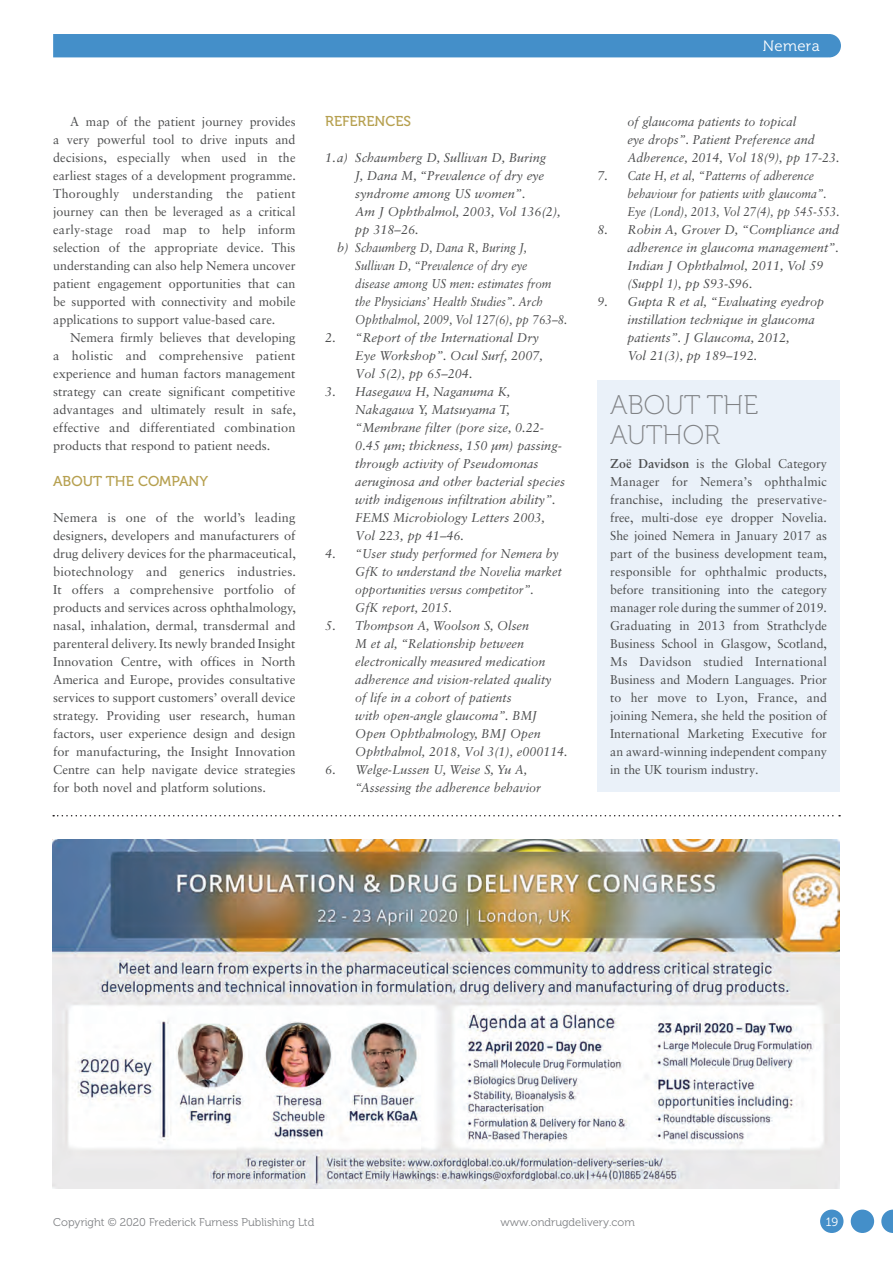
<style>
.page{position:relative;width:893px;height:1263px;background:#fff}
.page>*{position:absolute;margin:0;border:0;box-sizing:border-box;transform-origin:0 0}
.MF_Boxed_text_title{font:27px/30px "Museo 100";color:#808285}
.t1{font:15px "Museo 300";letter-spacing:.025em;color:#fff}
.MF_Xhead{font:14.25px "Museo 500";color:#b6a04f}
.MF_References{font:italic 12.75px/18px "Sabon LT Std";color:#4b4c4d}
.MF_body_no_indent{font:12.75px/18px "Sabon LT Std";color:#4b4c4d;text-align:justify}
.MF_body{font:12.75px/18px "Sabon LT Std";color:#4b4c4d;text-align:justify}
.t2{font:12px "Museo 300";color:#fff}
.t3{font:11.25px "Museo 300";color:#808285}
.s1{font-weight:700}
</style>
<div class="page">
<div style="left:53px;top:34px;width:788px;height:23px;background:#448fc9"></div>
<div style="left:597px;top:381px;width:243px;height:411px;background:#eaf1f9"></div>
<svg style="left:53px;top:815px;width:787px;height:1px"></svg>
<img style="left:52px;top:840px;width:787px;height:348px">
<svg style="left:881px;top:1209px;width:12px;height:24px"></svg>
<div style="left:851px;top:1209px;width:23px;height:24px;background:#448fc9;border-radius:50%"></div>
<div style="left:820px;top:1209px;width:23px;height:24px;background:#448fc9;border-radius:50%"></div>
<p class="MF_body" style="left:53px;top:112px;width:244px;text-indent:17px">A map of the patient journey provides a very powerful tool to drive inputs and decisions, especially when used in the earliest stages of a development programme.<br>Thoroughly understanding the patient journey can then be leveraged as a critical early-stage road map to help inform selection of the appropriate device. This understanding can also help Nemera uncover patient engagement opportunities that can be supported with connectivity and mobile applications to support value-based care.</p>
<p class="MF_body" style="left:53px;top:328px;width:244px;text-indent:17px">Nemera firmly believes that developing a holistic and comprehensive patient experience and human factors management strategy can create significant competitive advantages and ultimately result in safe, effective and differentiated combination products that respond to patient needs.</p>
<p class="MF_Xhead" style="left:53px;top:473px;width:156px">ABOUT THE COMPANY</p>
<p class="MF_body_no_indent" style="left:53px;top:508px;width:244px">Nemera is one of the world’s leading designers, developers and manufacturers of drug delivery devices for the pharmaceutical, biotechnology and generics industries.<br>It offers a comprehensive portfolio of products and services across ophthalmology, nasal, inhalation, dermal, transdermal and parenteral delivery. Its newly branded Insight Innovation Centre, with offices in North America and Europe, provides consultative services to support customers’ overall device strategy. Providing user research, human factors, user experience design and design for manufacturing, the Insight Innovation Centre can help navigate device strategies for both novel and platform solutions.</p>
<p class="MF_Xhead" style="left:325px;top:113px;width:87px">REFERENCES</p>
<p class="MF_References" style="left:355px;top:149px;width:207px;text-indent:-30px">1.a) Schaumberg D, Sullivan D, Buring<br>J, Dana M, “Prevalence of dry eye syndrome among US women”.<br>Am J Ophthalmol, 2003, Vol 136(2), pp 318–26.</p>
<p class="MF_References" style="left:355px;top:239px;width:214px;text-indent:-18px">b) Schaumberg D, Dana R, Buring J, Sullivan D, “Prevalence of dry eye<br>disease among US men: estimates from the Physicians’ Health Studies”. Arch Ophthalmol, 2009, Vol 127(6), pp 763–8.</p>
<p class="MF_References" style="left:355px;top:329px;width:189px;text-indent:-30px">2. “Report of the International Dry<br>Eye Workshop”. Ocul Surf, 2007,<br>Vol 5(2), pp 65–204.</p>
<p class="MF_References" style="left:355px;top:383px;width:211px;text-indent:-30px">3. Hasegawa H, Naganuma K,<br>Nakagawa Y, Matsuyama T, “Membrane filter (pore size, 0.22-<br>0.45 μm; thickness, 150 μm) passing&shy;through activity of Pseudomonas aeruginosa and other bacterial species with indigenous infiltration ability”.<br>FEMS Microbiology Letters 2003,<br>Vol 223, pp 41–46.</p>
<p class="MF_References" style="left:355px;top:545px;width:208px;text-indent:-30px">4. “User study performed for Nemera by<br>GfK to understand the Novelia market opportunities versus competitor”.<br>GfK report, 2015.</p>
<p class="MF_References" style="left:355px;top:617px;width:214px;text-indent:-30px">5. Thompson A, Woolson S, Olsen<br>M et al, “Relationship between electronically measured medication adherence and vision-related quality<br>of life in a cohort of patients<br>with open-angle glaucoma”. BMJ Open Ophthalmology, BMJ Open Ophthalmol, 2018, Vol 3(1), e000114.</p>
<p class="MF_References" style="left:355px;top:761px;width:187px;text-indent:-30px">6. Welge-Lussen U, Weise S, Yu A, “Assessing the adherence behavior</p>
<p class="t1" style="left:763px;top:37px;width:59px">Nemera</p>
<p class="MF_References" style="left:627px;top:113px;width:214px">of glaucoma patients to topical<br>eye drops”. Patient Preference and<br>Adherence, 2014, Vol 18(9), pp 17-23.</p>
<p class="MF_References" style="left:627px;top:167px;width:214px;text-indent:-30px">7. Cate H, et al, “Patterns of adherence behaviour for patients with glaucoma”.<br>Eye (Lond), 2013, Vol 27(4), pp 545-553.</p>
<p class="MF_References" style="left:627px;top:221px;width:213px;text-indent:-30px">8. Robin A, Grover D, “Compliance and adherence in glaucoma management”.<br>Indian J Ophthalmol, 2011, Vol 59 (Suppl 1), pp S93-S96.</p>
<p class="MF_References" style="left:627px;top:293px;width:198px;text-indent:-30px">9. Gupta R et al, “Evaluating eyedrop instillation technique in glaucoma patients”. J Glaucoma, 2012,<br>Vol 21(3), pp 189–192.</p>
<p class="MF_Boxed_text_title" style="left:610px;top:390px;width:150px">ABOUT THE<br>AUTHOR</p>
<p class="MF_body_no_indent" style="left:610px;top:454px;width:218px"><span class="s1">Zoë Davidson</span> is the Global Category Manager for Nemera’s ophthalmic franchise, including the preservative&shy;free, multi-dose eye dropper Novelia.<br>She joined Nemera in January 2017 as part of the business development team, responsible for ophthalmic products, before transitioning into the category manager role during the summer of 2019.<br>Graduating in 2013 from Strathclyde Business School in Glasgow, Scotland, Ms Davidson studied International Business and Modern Languages. Prior to her move to Lyon, France, and joining Nemera, she held the position of International Marketing Executive for an award-winning independent company in the UK tourism industry.</p>
<p class="t3" style="left:53px;top:1216px;width:263px">Copyright © 2020 Frederick Furness Publishing Ltd</p>
<p class="t3" style="left:500px;top:1216px;width:136px">www.ondrugdelivery.com</p>
<p class="t2" style="left:826px;top:1215px;width:14px">19</p>
</div>
